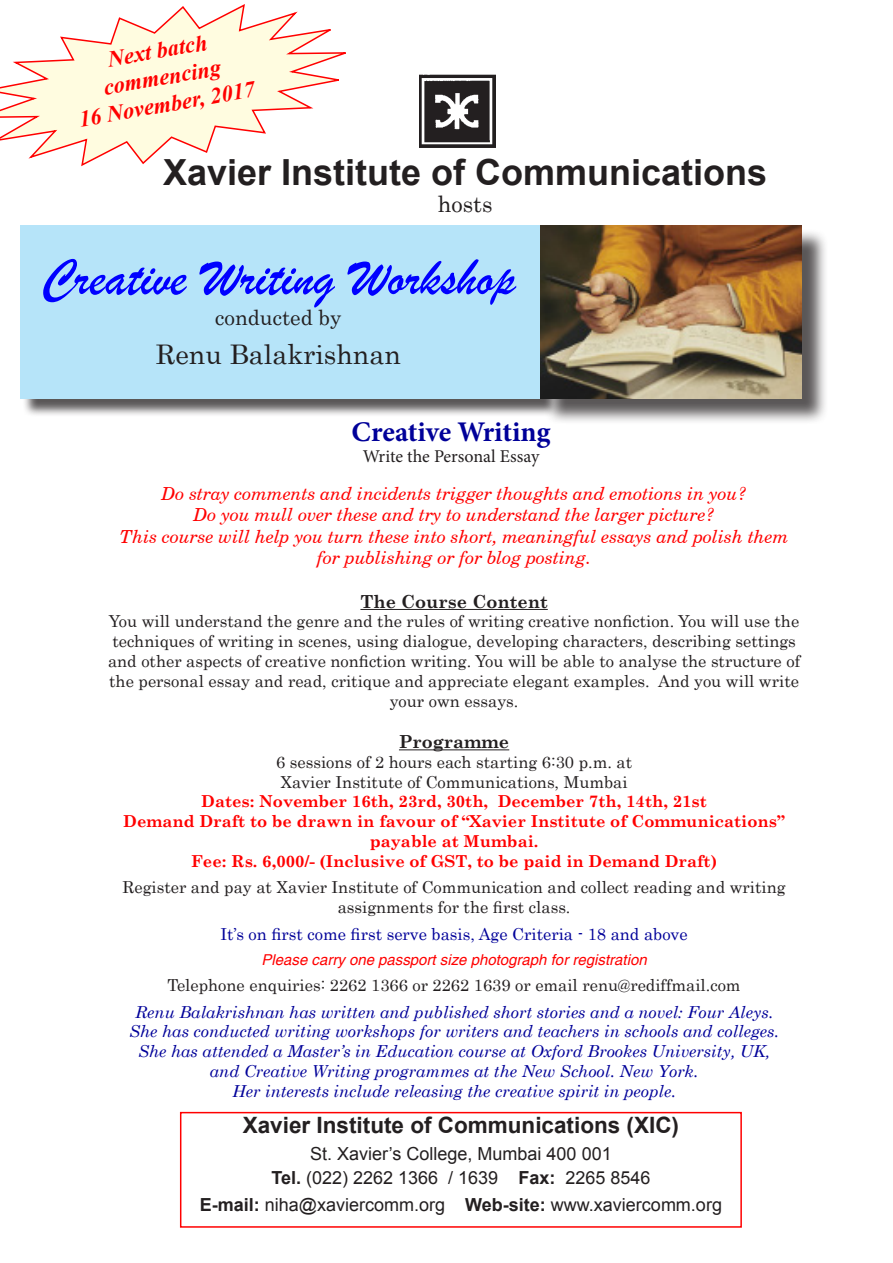
<style>
.page{position:relative;width:893px;height:1263px;background:#fff}
.page>*{position:absolute;margin:0;border:0;box-sizing:border-box;transform-origin:0 0}
.t1{font:54px "Brush Script";color:#00f}
.t2{font:700 36px "Arial";color:#231f20}
.t3{font:700 28.5px "Minion Pro";letter-spacing:-.005em;color:#009}
.t4{font:27px "Century";color:#231f20}
.t5{font:700 22.5px "Arial";color:#231f20}
.t6{font:italic 700 22.5px "Times New Roman";color:#f00}
.t7{font:22.5px "Century";color:#231f20}
.t8{font:21px "Century";color:#231f20}
.t9{font:italic 18px/21.6px "Century Schlbk Cyrillic BT";color:#f00;text-align:center}
.t10{font:18px "Arial";color:#231f20}
.t11{font:700 18px "Century Schoolbook";color:#231f20}
.t12{font:18px "Minion Pro";letter-spacing:-.005em;color:#231f20}
.t13{font:16.5px/19.8px "Century";color:#231f20;text-align:center}
.t14{font:italic 16.5px "Century Schoolbook";color:#009}
.t15{font:700 16.5px/19.8px "Century Schoolbook";color:#f00;text-align:center}
.t16{font:16.5px "Century";color:#009}
.t17{font:italic 15px "Helvetica";color:#f00}
.s1{font-weight:700}
</style>
<div class="page">
<div style="left:180px;top:1112px;width:562px;height:116px;border:2px solid #f00"></div>
<svg style="left:0;top:4px;width:346px;height:163px"></svg>
<img style="left:419px;top:74px;width:77px;height:74px">
<hr style="left:360px;top:609px;width:188px;height:1px;background:#231f20">
<hr style="left:399px;top:749px;width:110px;height:1px;background:#231f20">
<div style="left:22px;top:227px;width:537px;height:190px;background:#231f20;opacity:.75"></div>
<div style="left:20px;top:225px;width:520px;height:173px;background:#b6e4f9"></div>
<div style="left:543px;top:228px;width:286px;height:196px;background:#231f20;opacity:.75"></div>
<img style="left:540px;top:225px;width:262px;height:173px">
<p class="t6" style="left:105px;top:44px;width:102px;rotate:-10deg">Next batch</p>
<p class="t6" style="left:101px;top:72px;width:120px;rotate:-10deg">commencing</p>
<p class="t6" style="left:76px;top:104px;width:180px;rotate:-10deg">16 November, 2017</p>
<p class="t2" style="left:163px;top:149px;width:606px">Xavier Institute of Communications</p>
<p class="t7" style="left:438px;top:185px;width:56px">hosts</p>
<p class="t1" style="left:41px;top:245px;width:476px">Creative Writing Workshop</p>
<p class="t8" style="left:215px;top:299px;width:128px">conducted by</p>
<p class="t4" style="left:156px;top:331px;width:247px">Renu Balakrishnan</p>
<p class="t3" style="left:352px;top:412px;width:200px">Creative Writing</p>
<p class="t12" style="left:363px;top:445px;width:178px">Write the Personal Essay</p>
<p class="t9" style="left:162px;top:482px;width:587px">Do stray comments and incidents trigger thoughts and emotions in you?</p>
<p class="t9" style="left:194px;top:504px;width:522px">Do you mull over these and try to understand the larger picture?</p>
<p class="t9" style="left:120px;top:525px;width:670px">This course will help you turn these into short, meaningful essays and polish them for publishing or for blog posting.</p>
<p class="t11" style="left:360px;top:587px;width:189px">The Course Content</p>
<p class="t13" style="left:108px;top:610px;width:694px">You will understand the genre and the rules of writing creative nonfiction. You will use the techniques of writing in scenes, using dialogue, developing characters, describing settings and other aspects of creative nonfiction writing. You will be able to analyse the structure of the personal essay and read, critique and appreciate elegant examples. And you will write your own essays.</p>
<p class="t11" style="left:399px;top:728px;width:112px">Programme</p>
<p class="t13" style="left:276px;top:751px;width:358px">6 sessions of 2 hours each starting 6:30 p.m. at</p>
<p class="t13" style="left:281px;top:770px;width:349px">Xavier Institute of Communications, Mumbai</p>
<p class="t15" style="left:201px;top:791px;width:507px">Dates: November 16th, 23rd, 30th, December 7th, 14th, 21st</p>
<p class="t15" style="left:123px;top:811px;width:663px">Demand Draft to be drawn in favour of “Xavier Institute of Communications” payable at Mumbai.</p>
<p class="t15" style="left:191px;top:850px;width:527px">Fee: Rs. 6,000/- (Inclusive of GST, to be paid in Demand Draft)</p>
<p class="t13" style="left:123px;top:876px;width:665px">Register and pay at Xavier Institute of Communication and collect reading and writing assignments for the first class.</p>
<p class="t16" style="left:220px;top:920px;width:469px">It’s on first come first serve basis, Age Criteria - 18 and above</p>
<p class="t17" style="left:261px;top:950px;width:387px">Please carry one passport size photograph for registration</p>
<p class="t13" style="left:168px;top:974px;width:575px">Telephone enquiries: 2262 1366 or 2262 1639 or email renu@rediffmail.com</p>
<p class="t14" style="left:135px;top:999px;width:640px">Renu Balakrishnan has written and published short stories and a novel: Four Aleys.</p>
<p class="t14" style="left:129px;top:1019px;width:652px">She has conducted writing workshops for writers and teachers in schools and colleges.</p>
<p class="t14" style="left:138px;top:1039px;width:634px">She has attended a Master’s in Education course at Oxford Brookes University, UK,</p>
<p class="t14" style="left:210px;top:1059px;width:490px">and Creative Writing programmes at the New School. New York.</p>
<p class="t14" style="left:232px;top:1078px;width:445px">Her interests include releasing the creative spirit in people.</p>
<p class="t5" style="left:243px;top:1110px;width:438px">Xavier Institute of Communications (XIC)</p>
<p class="t10" style="left:310px;top:1142px;width:303px">St. Xavier’s College, Mumbai 400 001</p>
<p class="t10" style="left:271px;top:1166px;width:380px"><span class="s1">Tel.</span> (022) 2262 1366 / 1639 <span class="s1">Fax:</span> 2265 8546</p>
<p class="t10" style="left:200px;top:1193px;width:524px"><span class="s1">E-mail:</span> niha@xaviercomm.org <span class="s1">Web-site:</span> www.xaviercomm.org</p>
</div>
